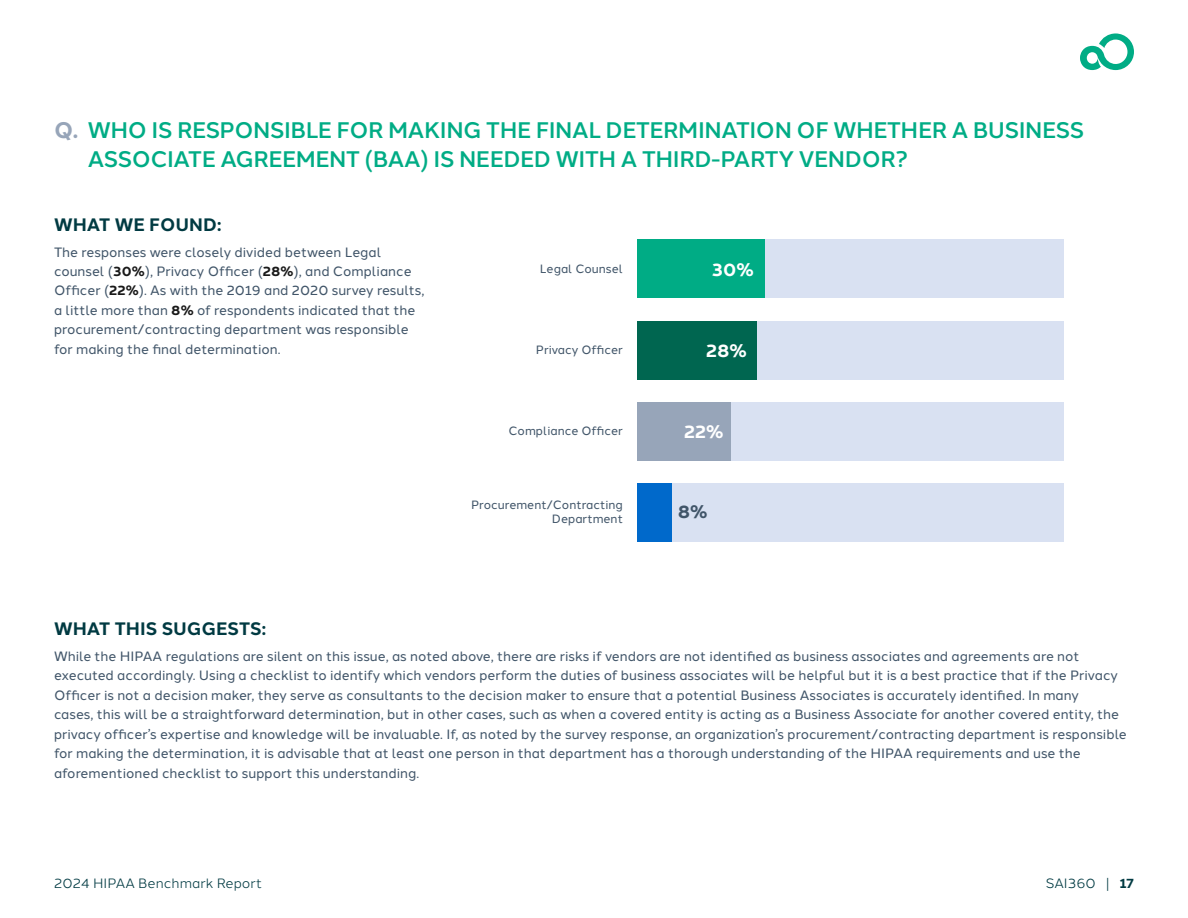
<style>
.page{position:relative;width:1188px;height:918px;background:#fff}
.page>*{position:absolute;margin:0;border:0;box-sizing:border-box;transform-origin:0 0}
.t1{font:500 22.5px/28.5px "Halcom";letter-spacing:-.02em;color:#00ac85}
.t2{font:700 18px "Halcom";color:#003a42}
.t3{font:700 18px "Halcom";color:#fff}
.t4{font:700 18px "Halcom";color:#415569}
.t5{font:13.5px/19.5px "Halcom";color:#415569}
.t6{font:13.5px "Halcom";color:#003a42}
.t7{font:12px/14.4px "Halcom";color:#415569;text-align:right}
.s1{font-weight:700;color:#97a5b9}
.s2{font-weight:700;color:#191919}
.s3{font-weight:700}
</style>
<div class="page">
<div style="left:765px;top:240px;width:299px;height:58px;background:#d9e1f2"></div>
<div style="left:757px;top:321px;width:307px;height:58px;background:#d9e1f2"></div>
<div style="left:731px;top:402px;width:333px;height:59px;background:#d9e1f2"></div>
<div style="left:671px;top:483px;width:393px;height:59px;background:#d9e1f2"></div>
<div style="left:637px;top:240px;width:128px;height:58px;background:#00ac85"></div>
<div style="left:637px;top:321px;width:120px;height:58px;background:#006650"></div>
<div style="left:637px;top:402px;width:94px;height:59px;background:#97a5b9"></div>
<div style="left:637px;top:483px;width:34px;height:59px;background:#0069cb"></div>
<svg style="left:1080px;top:33px;width:54px;height:37px"></svg>
<h1 class="t1" style="left:88px;top:114px;width:998px;text-indent:-34px"><span class="s1">Q.</span> WHO IS RESPONSIBLE FOR MAKING THE FINAL DETERMINATION OF WHETHER A BUSINESS<br>ASSOCIATE AGREEMENT (BAA) IS NEEDED WITH A THIRD-PARTY VENDOR?</h1>
<h2 class="t2" style="left:54px;top:210px;width:169px">WHAT WE FOUND:</h2>
<p class="t5" style="left:54px;top:241px;width:372px">The responses were closely divided between Legal counsel (<span class="s2">30%</span>), Privacy Officer (<span class="s2">28%</span>), and Compliance Officer (<span class="s2">22%</span>). As with the 2019 and 2020 survey results, a little more than <span class="s2">8%</span> of respondents indicated that the procurement/contracting department was responsible for making the final determination.</p>
<p class="t7" style="left:540px;top:260px;width:85px">Legal Counsel</p>
<p class="t7" style="left:536px;top:341px;width:89px">Privacy Officer</p>
<p class="t7" style="left:509px;top:422px;width:116px">Compliance Officer</p>
<p class="t7" style="left:471px;top:496px;width:153px">Procurement/Contracting<br>Department</p>
<h2 class="t3" style="left:712px;top:255px;width:43px">30%</h2>
<h2 class="t3" style="left:706px;top:336px;width:42px">28%</h2>
<h2 class="t3" style="left:684px;top:417px;width:41px">22%</h2>
<h2 class="t4" style="left:678px;top:498px;width:31px">8%</h2>
<h2 class="t2" style="left:54px;top:615px;width:214px">WHAT THIS SUGGESTS:</h2>
<p class="t5" style="left:54px;top:645px;width:1074px">While the HIPAA regulations are silent on this issue, as noted above, there are risks if vendors are not identified as business associates and agreements are not executed accordingly. Using a checklist to identify which vendors perform the duties of business associates will be helpful but it is a best practice that if the Privacy Officer is not a decision maker, they serve as consultants to the decision maker to ensure that a potential Business Associates is accurately identified. In many<br>cases, this will be a straightforward determination, but in other cases, such as when a covered entity is acting as a Business Associate for another covered entity, the privacy officer’s expertise and knowledge will be invaluable. If, as noted by the survey response, an organization’s procurement/contracting department is responsible for making the determination, it is advisable that at least one person in that department has a thorough understanding of the HIPAA requirements and use the aforementioned checklist to support this understanding.</p>
<p class="t6" style="left:54px;top:872px;width:210px">2024 HIPAA Benchmark Report</p>
<p class="t6" style="left:1046px;top:872px;width:90px">SAI360 | <span class="s3">17</span></p>
</div>
